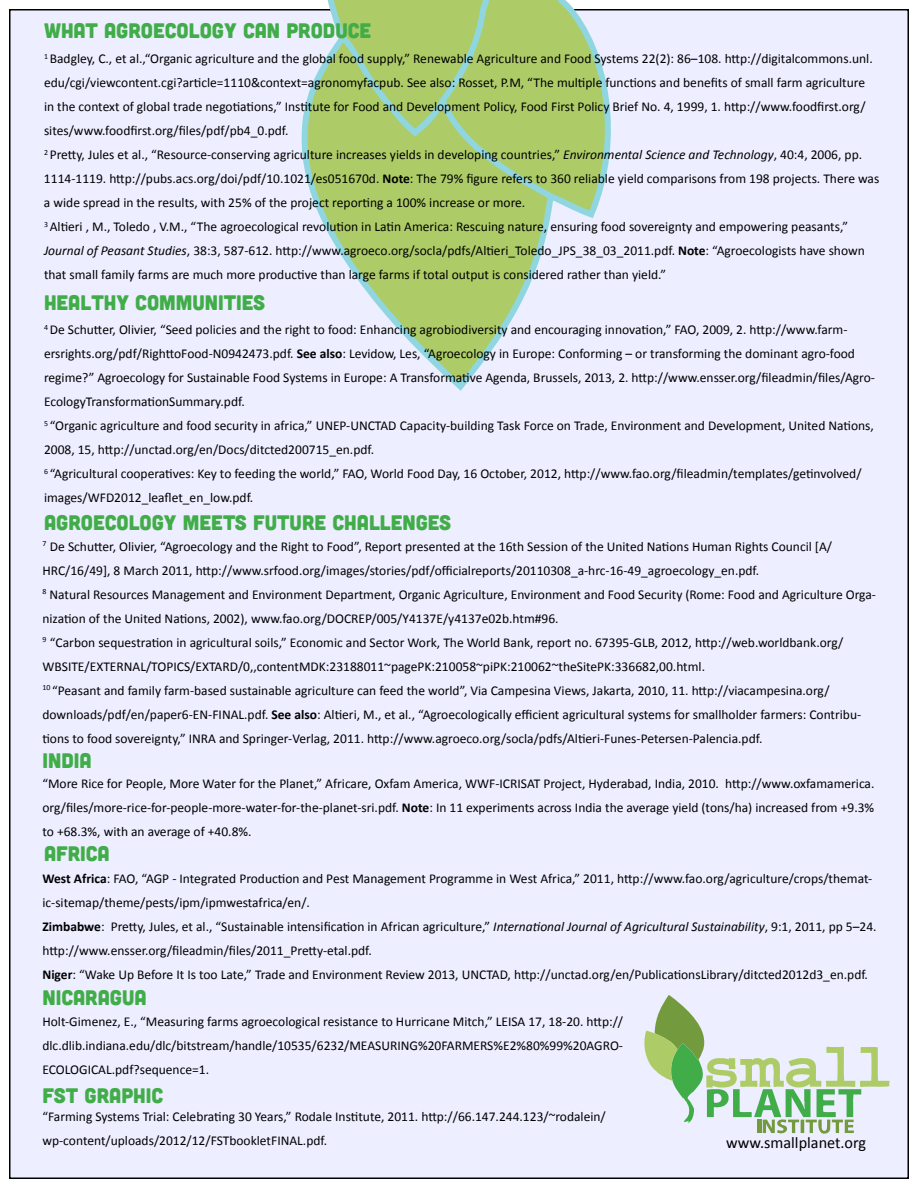
<style>
.page{position:relative;width:918px;height:1188px;background:#fff}
.page>*{position:absolute;margin:0;border:0;box-sizing:border-box;transform-origin:0 0}
.t1{font:21px "Cubano";color:#41ad49}
.t2{font:16.2px "Calibri";color:#000}
.t3{font:13.5px/24px "Calibri";color:#000}
.s1{font-style:italic}
.s2{font-weight:700}
</style>
<div class="page">
<div style="left:9px;top:9px;width:900px;height:1170px;background:#edeeff;border:2px solid #000"></div>
<svg style="left:301px;top:64px;width:249px;height:327px"></svg>
<svg style="left:322px;top:0;width:301px;height:222px;background:#b0cf7d"></svg>
<svg style="left:644px;top:995px;width:245px;height:139px"></svg>
<h1 class="t1" style="left:44px;top:17px;width:329px">WHAT AGROECOLOGY CAN PRODUCE</h1>
<p class="t3" style="left:44px;top:47px;width:837px"><sup>1</sup> Badgley, C., et al.,“Organic agriculture and the global food supply,” Renewable Agriculture and Food Systems 22(2): 86–108. http://digitalcommons.unl. edu/cgi/viewcontent.cgi?article=1110&amp;context=agronomyfacpub. See also: Rosset, P.M, “The multiple functions and benefits of small farm agriculture<br>in the context of global trade negotiations,” Institute for Food and Development Policy, Food First Policy Brief No. 4, 1999, 1. http://www.foodfirst.org/ sites/www.foodfirst.org/files/pdf/pb4_0.pdf.<br><sup>2</sup> Pretty, Jules et al., “Resource-conserving agriculture increases yields in developing countries,” <span class="s1">Environmental Science and Technology</span>, 40:4, 2006, pp.<br>1114-1119. http://pubs.acs.org/doi/pdf/10.1021/es051670d. <span class="s2">Note</span>: The 79% figure refers to 360 reliable yield comparisons from 198 projects. There was a wide spread in the results, with 25% of the project reporting a 100% increase or more.<br><sup>3</sup> Altieri , M., Toledo , V.M., “The agroecological revolution in Latin America: Rescuing nature, ensuring food sovereignty and empowering peasants,” <span class="s1">Journal of Peasant Studies</span>, 38:3, 587-612. http://www.agroeco.org/socla/pdfs/Altieri_Toledo_JPS_38_03_2011.pdf. <span class="s2">Note</span>: “Agroecologists have shown that small family farms are much more productive than large farms if total output is considered rather than yield.”</p>
<h1 class="t1" style="left:44px;top:289px;width:223px">HEALTHY COMMUNITIES</h1>
<p class="t3" style="left:44px;top:318px;width:833px"><sup>4</sup> De Schutter, Olivier, “Seed policies and the right to food: Enhancing agrobiodiversity and encouraging innovation,” FAO, 2009, 2. http://www.farm&shy;ersrights.org/pdf/RighttoFood-N0942473.pdf. <span class="s2">See also</span>: Levidow, Les, “Agroecology in Europe: Conforming – or transforming the dominant agro-food regime?” Agroecology for Sustainable Food Systems in Europe: A Transformative Agenda, Brussels, 2013, 2. http://www.ensser.org/fileadmin/files/Agro-EcologyTransformationSummary.pdf.<br><sup>5</sup> “Organic agriculture and food security in africa,” UNEP-UNCTAD Capacity-building Task Force on Trade, Environment and Development, United Nations, 2008, 15, http://unctad.org/en/Docs/ditcted200715_en.pdf.<br><sup>6</sup> “Agricultural cooperatives: Key to feeding the world,” FAO, World Food Day, 16 October, 2012, http://www.fao.org/fileadmin/templates/getinvolved/ images/WFD2012_leaflet_en_low.pdf.</p>
<h1 class="t1" style="left:44px;top:509px;width:409px">AGROECOLOGY MEETS FUTURE CHALLENGES</h1>
<p class="t3" style="left:42px;top:534px;width:835px"><sup>7</sup> De Schutter, Olivier, “Agroecology and the Right to Food”, Report presented at the 16th Session of the United Nations Human Rights Council [A/ HRC/16/49], 8 March 2011, http://www.srfood.org/images/stories/pdf/officialreports/20110308_a-hrc-16-49_agroecology_en.pdf.<br><sup>8</sup> Natural Resources Management and Environment Department, Organic Agriculture, Environment and Food Security (Rome: Food and Agriculture Orga&shy;nization of the United Nations, 2002), www.fao.org/DOCREP/005/Y4137E/y4137e02b.htm#96.<br><sup>9</sup> “Carbon sequestration in agricultural soils,” Economic and Sector Work, The World Bank, report no. 67395-GLB, 2012, http://web.worldbank.org/ WBSITE/EXTERNAL/TOPICS/EXTARD/0,,contentMDK:23188011~pagePK:210058~piPK:210062~theSitePK:336682,00.html.<br><sup>10</sup> “Peasant and family farm-based sustainable agriculture can feed the world”, Via Campesina Views, Jakarta, 2010, 11. http://viacampesina.org/ downloads/pdf/en/paper6-EN-FINAL.pdf. <span class="s2">See also</span>: Altieri, M., et al., “Agroecologically efficient agricultural systems for smallholder farmers: Contribu&shy;tions to food sovereignty,” INRA and Springer-Verlag, 2011. http://www.agroeco.org/socla/pdfs/Altieri-Funes-Petersen-Palencia.pdf.</p>
<h1 class="t1" style="left:42px;top:747px;width:51px">INDIA</h1>
<p class="t3" style="left:42px;top:771px;width:834px;text-align:justify">“More Rice for People, More Water for the Planet,” Africare, Oxfam America, WWF-ICRISAT Project, Hyderabad, India, 2010. http://www.oxfamamerica. org/files/more-rice-for-people-more-water-for-the-planet-sri.pdf. <span class="s2">Note</span>: In 11 experiments across India the average yield (tons/ha) increased from +9.3% to +68.3%, with an average of +40.8%.</p>
<h1 class="t1" style="left:44px;top:840px;width:67px">AFRICA</h1>
<p class="t3" style="left:42px;top:866px;width:836px"><span class="s2">West Africa</span>: FAO, “AGP - Integrated Production and Pest Management Programme in West Africa,” 2011, http://www.fao.org/agriculture/crops/themat&shy;ic-sitemap/theme/pests/ipm/ipmwestafrica/en/.<br><span class="s2">Zimbabwe</span>: Pretty, Jules, et al., “Sustainable intensification in African agriculture,” <span class="s1">International Journal of Agricultural Sustainability</span>, 9:1, 2011, pp 5–24. http://www.ensser.org/fileadmin/files/2011_Pretty-etal.pdf.<br><span class="s2">Niger</span>: “Wake Up Before It Is too Late,” Trade and Environment Review 2013, UNCTAD, http://unctad.org/en/PublicationsLibrary/ditcted2012d3_en.pdf.</p>
<h1 class="t1" style="left:42px;top:984px;width:106px">NICARAGUA</h1>
<p class="t3" style="left:42px;top:1009px;width:582px;text-align:justify">Holt-Gimenez, E., “Measuring farms agroecological resistance to Hurricane Mitch,” LEISA 17, 18-20. http:// dlc.dlib.indiana.edu/dlc/bitstream/handle/10535/6232/MEASURING%20FARMERS%E2%80%99%20AGRO-ECOLOGICAL.pdf?sequence=1.</p>
<h1 class="t1" style="left:42px;top:1082px;width:122px">FST GRAPHIC</h1>
<p class="t3" style="left:42px;top:1105px;width:565px">“Farming Systems Trial: Celebrating 30 Years,” Rodale Institute, 2011. http://66.147.244.123/~rodalein/ wp-content/uploads/2012/12/FSTbookletFINAL.pdf.</p>
<p class="t2" style="left:726px;top:1133px;width:141px">www.smallplanet.org</p>
</div>
